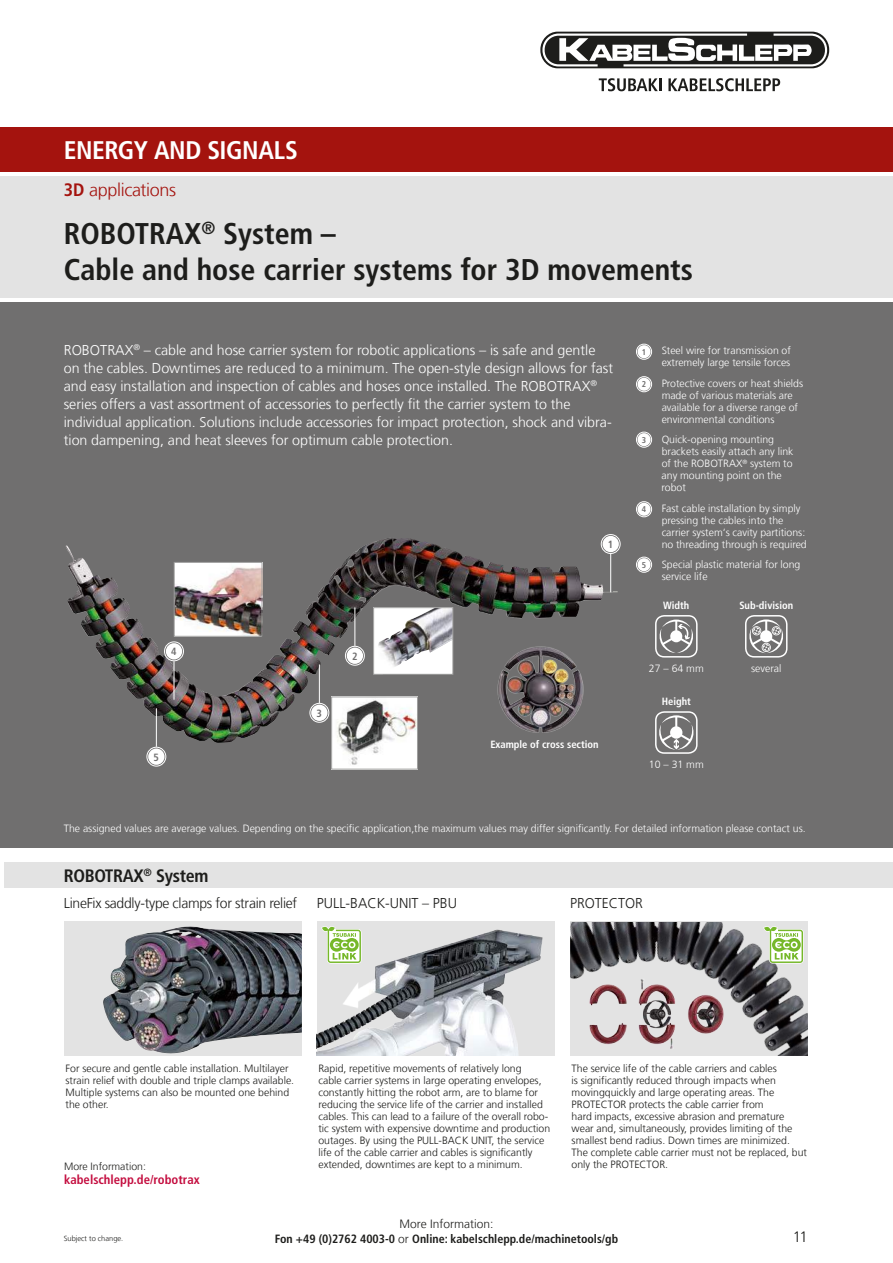
<style>
.page{position:relative;width:893px;height:1263px;background:#fff}
.page>*{position:absolute;margin:0;border:0;box-sizing:border-box;transform-origin:0 0}
.t1{font:700 condensed 30px/36px "Frutiger LT Com";color:#1d1d1b}
.t2{font:700 condensed 25.5px "Frutiger LT Com";letter-spacing:-.015em;color:#fff}
.t3{font:700 condensed 18px "Frutiger LT Com";letter-spacing:-.02em;color:#1d1d1b}
.t4{font:300 18px "Frutiger LT Com";letter-spacing:-.02em;color:#a4130e}
.t5{font:300 15px "Frutiger LT Com";color:#1d1d1b}
.t6{font:300 14.25px/18px "Frutiger LT Com";color:#fff}
.t7{font:300 14.25px "Frutiger LT Com";letter-spacing:-.02em;color:#1d1d1b}
.t8{font:300 14.25px "Frutiger LT Com";color:#1d1d1b}
.t9{font:700 condensed 12.75px "Frutiger LT Com";color:#c40e40}
.t10{font:700 condensed 12px/14.4px "Frutiger LT Com";color:#1d1d1b;text-align:center}
.t11{font:300 10.5px/12px "Frutiger LT Com";color:#1d1d1b}
.t12{font:300 10.5px/12px "Frutiger LT Com";color:#fff}
.t13{font:700 condensed 10.5px "Frutiger LT Com";color:#fff}
.t14{font:700 condensed 10.5px "Frutiger LT Com";color:#706f6f}
.t15{font:700 condensed 8.4px "Frutiger LT Com";color:#706f6f}
.t16{font:300 7.5px "Frutiger LT Com";color:#1d1d1b}
.s1{font-weight:700;font-stretch:condensed}
.s2{font-weight:300;font-stretch:normal}
</style>
<div class="page">
<svg style="left:540px;top:32px;width:289px;height:36px"></svg>
<svg style="left:542px;top:34px;width:285px;height:32px"></svg>
<svg style="left:599px;top:78px;width:62px;height:13px"></svg>
<svg style="left:668px;top:78px;width:112px;height:13px"></svg>
<div style="left:4px;top:862px;width:889px;height:26px;background:#e3e3e3"></div>
<div style="left:0;top:176px;width:893px;height:122px;background:#e3e3e3"></div>
<div style="left:0;top:128px;width:893px;height:44px;background:#a4130e"></div>
<div style="left:0;top:302px;width:893px;height:545px;background:#706f6f"></div>
<div style="left:636px;top:344px;width:16px;height:16px;border:1px solid #fff;border-radius:50%"></div>
<div style="left:637px;top:345px;width:14px;height:13px;background:#fff;border-radius:50%"></div>
<div style="left:636px;top:376px;width:16px;height:16px;border:1px solid #fff;border-radius:50%"></div>
<div style="left:637px;top:378px;width:14px;height:13px;background:#fff;border-radius:50%"></div>
<div style="left:636px;top:432px;width:16px;height:16px;border:1px solid #fff;border-radius:50%"></div>
<div style="left:637px;top:433px;width:14px;height:13px;background:#fff;border-radius:50%"></div>
<div style="left:636px;top:501px;width:16px;height:16px;border:1px solid #fff;border-radius:50%"></div>
<div style="left:637px;top:503px;width:14px;height:13px;background:#fff;border-radius:50%"></div>
<div style="left:636px;top:557px;width:16px;height:16px;border:1px solid #fff;border-radius:50%"></div>
<div style="left:637px;top:558px;width:14px;height:13px;background:#fff;border-radius:50%"></div>
<img style="left:65px;top:538px;width:325px;height:205px">
<img style="left:333px;top:699px;width:83px;height:68px">
<div style="left:331px;top:697px;width:87px;height:72px;border:1px solid #9d9d9c"></div>
<img style="left:375px;top:609px;width:76px;height:64px">
<div style="left:373px;top:607px;width:80px;height:68px;border:1px solid #9d9d9c"></div>
<img style="left:176px;top:564px;width:84px;height:70px">
<div style="left:174px;top:562px;width:88px;height:74px;border:1px solid #9d9d9c"></div>
<img style="left:497px;top:646px;width:87px;height:87px">
<div style="left:602px;top:536px;width:17px;height:16px;background:#fff;border-radius:50%"></div>
<div style="left:601px;top:534px;width:20px;height:20px;border:1px solid #fff;border-radius:50%"></div>
<hr style="left:610px;top:554px;width:1px;height:38px;background:#fff">
<div style="left:347px;top:647px;width:16px;height:17px;background:#fff;border-radius:50%"></div>
<div style="left:345px;top:646px;width:20px;height:20px;border:1px solid #fff;border-radius:50%"></div>
<hr style="left:354px;top:607px;width:1px;height:39px;background:#fff">
<div style="left:311px;top:705px;width:17px;height:16px;background:#fff;border-radius:50%"></div>
<div style="left:310px;top:703px;width:19px;height:20px;border:1px solid #fff;border-radius:50%"></div>
<hr style="left:319px;top:664px;width:1px;height:39px;background:#fff">
<div style="left:148px;top:748px;width:17px;height:17px;background:#fff;border-radius:50%"></div>
<div style="left:147px;top:747px;width:19px;height:19px;border:1px solid #fff;border-radius:50%"></div>
<hr style="left:156px;top:708px;width:1px;height:39px;background:#fff">
<div style="left:166px;top:643px;width:16px;height:16px;background:#fff;border-radius:50%"></div>
<div style="left:164px;top:641px;width:20px;height:20px;border:1px solid #fff;border-radius:50%"></div>
<hr style="left:174px;top:661px;width:1px;height:39px;background:#fff">
<svg style="left:64px;top:922px;width:238px;height:134px;background:#85878c"></svg>
<img style="left:122px;top:926px;width:66px;height:38px">
<img style="left:317px;top:922px;width:235px;height:134px">
<img style="left:570px;top:922px;width:238px;height:134px">
<img style="left:584px;top:970px;width:147px;height:84px">
<svg style="left:321px;top:926px;width:41px;height:37px"></svg>
<svg style="left:763px;top:926px;width:41px;height:37px"></svg>
<svg style="left:659px;top:619px;width:34px;height:34px"></svg>
<div style="left:655px;top:615px;width:43px;height:42px;border:2px solid #fff;border-radius:9px"></div>
<svg style="left:749px;top:619px;width:34px;height:34px"></svg>
<div style="left:745px;top:615px;width:42px;height:42px;border:2px solid #fff;border-radius:9px"></div>
<svg style="left:658px;top:715px;width:36px;height:35px"></svg>
<div style="left:655px;top:711px;width:43px;height:43px;border:2px solid #fff;border-radius:9px"></div>
<h2 class="t2" style="left:64px;top:135px;width:236px">ENERGY AND SIGNALS</h2>
<h3 class="t4" style="left:64px;top:180px;width:114px"><span class="s1">3D</span> applications</h3>
<h1 class="t1" style="left:64px;top:215px;width:631px">ROBOTRAX<sup>®</sup> System –<br>Cable and hose carrier systems for 3D movements</h1>
<p class="t6" style="left:64px;top:341px;width:551px">ROBOTRAX<sup>®</sup> – cable and hose carrier system for robotic applications – is safe and gentle on the cables. Downtimes are reduced to a minimum. The open-style design allows for fast and easy installation and inspection of cables and hoses once installed. The ROBOTRAX<sup>® </sup>series offers a vast assortment of accessories to perfectly fit the carrier system to the individual application. Solutions include accessories for impact protection, shock and vibra&shy;tion dampening, and heat sleeves for optimum cable protection.</p>
<p class="t14" style="left:171px;top:645px;width:7px">4</p>
<p class="t14" style="left:154px;top:751px;width:7px">5</p>
<p class="t14" style="left:317px;top:707px;width:7px">3</p>
<p class="t14" style="left:352px;top:650px;width:7px">2</p>
<p class="t14" style="left:608px;top:538px;width:7px">1</p>
<p class="t13" style="left:490px;top:738px;width:110px">Example of cross section</p>
<p class="t15" style="left:642px;top:347px;width:6px">1</p>
<p class="t12" style="left:662px;top:345px;width:131px">Steel wire for transmission of extremely large tensile forces</p>
<p class="t15" style="left:642px;top:379px;width:6px">2</p>
<p class="t12" style="left:662px;top:377px;width:143px">Protective covers or heat shields made of various materials are available for a diverse range of environmental conditions</p>
<p class="t15" style="left:642px;top:435px;width:6px">3</p>
<p class="t12" style="left:662px;top:434px;width:133px">Quick-opening mounting brackets easily attach any link of the ROBOTRAX<sup>®</sup> system to any mounting point on the robot</p>
<p class="t15" style="left:642px;top:504px;width:6px">4</p>
<p class="t12" style="left:662px;top:502px;width:147px">Fast cable installation by simply pressing the cables into the carrier system‘s cavity partitions: no threading through is required</p>
<p class="t15" style="left:642px;top:560px;width:6px">5</p>
<p class="t12" style="left:662px;top:559px;width:140px">Special plastic material for long service life</p>
<p class="t13" style="left:663px;top:599px;width:28px">Width</p>
<p class="t12" style="left:649px;top:662px;width:56px">27 – 64 mm</p>
<p class="t13" style="left:662px;top:695px;width:31px">Height</p>
<p class="t12" style="left:649px;top:758px;width:56px">10 – 31 mm</p>
<p class="t13" style="left:739px;top:599px;width:55px">Sub-division</p>
<p class="t12" style="left:751px;top:662px;width:32px">several</p>
<p class="t12" style="left:64px;top:823px;width:743px">The assigned values are average values. Depending on the specific application,the maximum values may differ significantly. For detailed information please contact us.</p>
<h3 class="t3" style="left:64px;top:865px;width:146px">ROBOTRAX<sup>®</sup> System</h3>
<h3 class="t7" style="left:64px;top:895px;width:235px">LineFix saddly-type clamps for strain relief</h3>
<h3 class="t8" style="left:317px;top:895px;width:142px">PULL-BACK-UNIT – PBU</h3>
<h3 class="t8" style="left:570px;top:895px;width:74px">PROTECTOR</h3>
<p class="t11" style="left:66px;top:1063px;width:230px">For secure and gentle cable installation. Multilayer strain relief with double and triple clamps available.<br>Multiple systems can also be mounted one behind the other.</p>
<p class="t11" style="left:318px;top:1063px;width:233px">Rapid, repetitive movements of relatively long<br>cable carrier systems in large operating envelopes, constantly hitting the robot arm, are to blame for reducing the service life of the carrier and installed cables. This can lead to a failure of the overall robo&shy;tic system with expensive downtime and production outages. By using the PULL-BACK UNIT, the service life of the cable carrier and cables is significantly extended, downtimes are kept to a minimum.</p>
<p class="t11" style="left:572px;top:1063px;width:237px">The service life of the cable carriers and cables<br>is significantly reduced through impacts when movingquickly and large operating areas. The PROTECTOR protects the cable carrier from<br>hard impacts, excessive abrasion and premature wear and, simultaneously, provides limiting of the smallest bend radius. Down times are minimized.<br>The complete cable carrier must not be replaced, but only the PROTECTOR.</p>
<p class="t11" style="left:64px;top:1160px;width:83px">More Information:</p>
<p class="t9" style="left:64px;top:1172px;width:137px">kabelschlepp.de/robotrax</p>
<p class="t10" style="left:275px;top:1217px;width:345px"><span class="s2">More Information:<br></span>Fon +49 (0)2762 4003-0 <span class="s2">or</span> Online: kabelschlepp.de/machinetools/gb</p>
<p class="t16" style="left:64px;top:1234px;width:61px">Subject to change.</p>
<h3 class="t5" style="left:793px;top:1228px;width:16px">11</h3>
</div>
